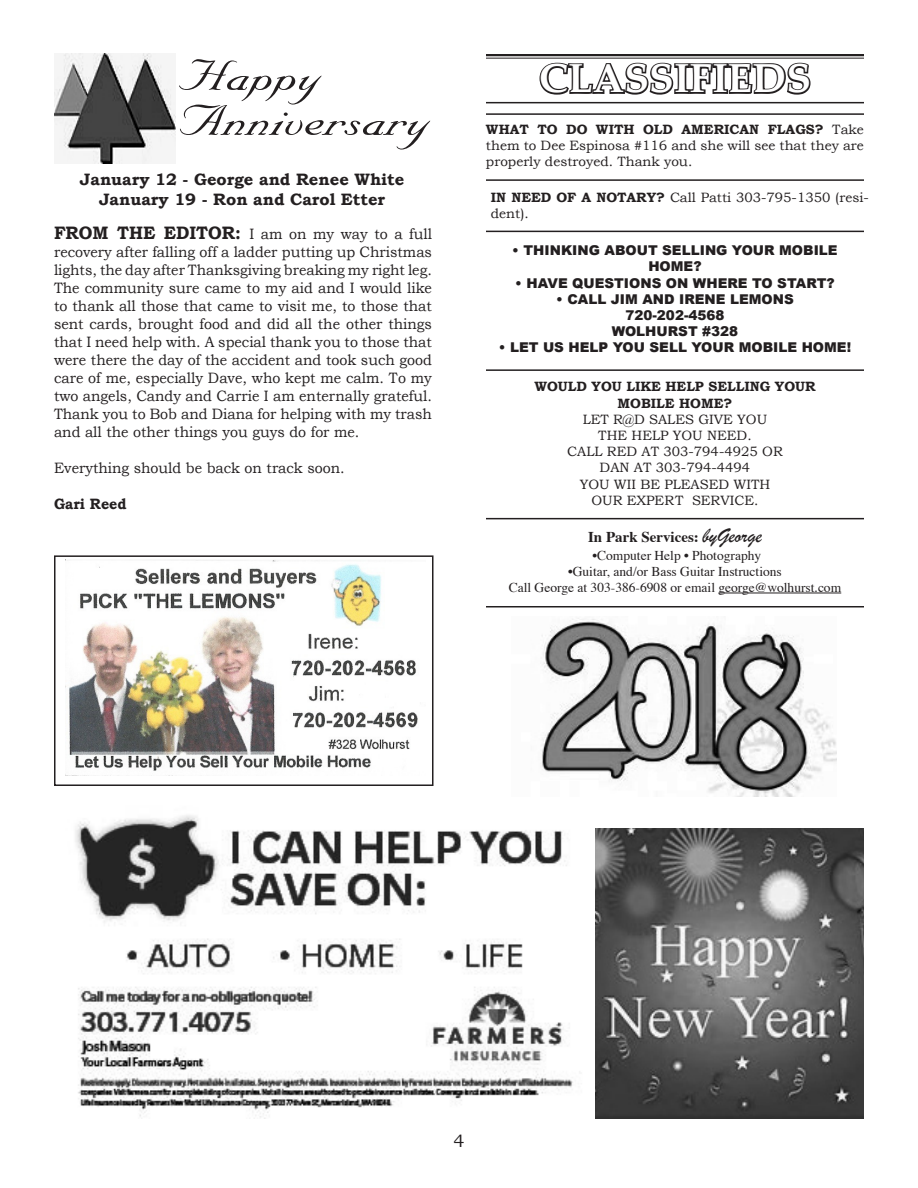
<style>
.page{position:relative;width:918px;height:1188px;background:#fff}
.page>*{position:absolute;margin:0;border:0;box-sizing:border-box;transform-origin:0 0}
.t1{font:51px/45px "Nuptial Script";color:#231f20;scale:1.2 1}
.t2{font:700 40.5px "Palatino";color:#fff}
.t3{font:18px "Bookman Old Style";color:#231f20}
.t4{font:700 16.5px/19.8px "Bookman Old Style";color:#231f20;text-align:center}
.t5{font:15px/18px "Bookman Old Style";color:#231f20;text-align:justify;scale:.95 1}
.t6{font:700 15px "Times";color:#231f20}
.t7{font:700 15px "Bookman Old Style";color:#231f20;scale:.95 1}
.t8{font:13.5px/16.2px "Bookman Old Style";color:#231f20;text-align:center}
.t9{font:900 13.5px/16.2px "Arial";color:#231f20;text-align:center}
.t10{font:13.5px/16.2px "Times";color:#231f20;text-align:center}
.t11{font:700 13.5px/16.2px "Bookman Old Style";color:#231f20;text-align:center}
.s1{font-weight:700;font-size:18px}
.s2{font-weight:700}
.s3{font-family:"Brush Script";font-weight:400;font-size:21px}
</style>
<div class="page">
<img style="left:65px;top:560px;width:353px;height:216px">
<div style="left:54px;top:555px;width:380px;height:231px;border:2px solid #231f20"></div>
<img style="left:75px;top:815px;width:498px;height:304px">
<hr style="left:718px;top:593px;width:123px;height:1px;background:#231f20">
<hr style="left:486px;top:518px;width:378px;height:1px;background:#231f20">
<svg style="left:538px;top:56px;width:275px;height:39px"></svg>
<hr style="left:486px;top:54px;width:378px;height:2px;background:#231f20">
<hr style="left:486px;top:58px;width:378px;height:1px;background:#231f20">
<hr style="left:486px;top:102px;width:378px;height:1px;background:#231f20">
<hr style="left:486px;top:606px;width:378px;height:1px;background:#231f20">
<hr style="left:486px;top:369px;width:378px;height:2px;background:#231f20">
<hr style="left:486px;top:231px;width:378px;height:1px;background:#231f20">
<hr style="left:486px;top:179px;width:378px;height:2px;background:#231f20">
<hr style="left:486px;top:113px;width:378px;height:2px;background:#231f20">
<img style="left:54px;top:54px;width:122px;height:109px">
<img style="left:541px;top:618px;width:296px;height:178px">
<img style="left:596px;top:829px;width:268px;height:290px">
<h1 class="t1" style="left:179px;top:54px;width:211px">Happy<br>Anniversary</h1>
<p class="t4" style="left:80px;top:169px;width:326px">January 12 - George and Renee White<br>January 19 - Ron and Carol Etter</p>
<p class="t5" style="left:54px;top:225px;width:399px"><span class="s1">FROM THE EDITOR:</span> I am on my way to a full recovery after falling off a ladder putting up Christmas lights, the day after Thanksgiving breaking my right leg.<br>The community sure came to my aid and I would like to thank all those that came to visit me, to those that sent cards, brought food and did all the other things that I need help with. A special thank you to those that were there the day of the accident and took such good care of me, especially Dave, who kept me calm. To my two angels, Candy and Carrie I am enternally grateful.<br>Thank you to Bob and Diana for helping with my trash and all the other things you guys do for me.</p>
<p class="t5" style="left:54px;top:459px;width:307px">Everything should be back on track soon.</p>
<p class="t7" style="left:54px;top:495px;width:78px">Gari Reed</p>
<h2 class="t2" style="left:539px;top:54px;width:274px">CLASSIFIEDS</h2>
<p class="t8" style="left:486px;top:121px;width:379px;text-align:justify"><span class="s2">WHAT TO DO WITH OLD AMERICAN FLAGS?</span> Take them to Dee Espinosa #116 and she will see that they are properly destroyed. Thank you.</p>
<p class="t8" style="left:491px;top:189px;width:380px;text-align:left"><span class="s2">IN NEED OF A NOTARY?</span> Call Patti 303-795-1350 (resi&shy;dent).</p>
<p class="t9" style="left:512px;top:242px;width:327px">• THINKING ABOUT SELLING YOUR MOBILE<br>HOME?</p>
<p class="t9" style="left:515px;top:275px;width:321px">• HAVE QUESTIONS ON WHERE TO START?</p>
<p class="t9" style="left:556px;top:291px;width:239px">• CALL JIM AND IRENE LEMONS<br>720-202-4568<br>WOLHURST #328</p>
<p class="t9" style="left:499px;top:340px;width:354px">• LET US HELP YOU SELL YOUR MOBILE HOME!</p>
<p class="t11" style="left:534px;top:378px;width:283px">WOULD YOU LIKE HELP SELLING YOUR<br>MOBILE HOME?</p>
<p class="t8" style="left:567px;top:411px;width:217px">LET R@D SALES GIVE YOU<br>THE HELP YOU NEED.<br>CALL RED AT 303-794-4925 OR<br>DAN AT 303-794-4494<br>YOU WII BE PLEASED WITH<br>OUR EXPERT SERVICE.</p>
<p class="t6" style="left:588px;top:522px;width:175px">In Park Services: <span class="s3">byGeorge</span></p>
<p class="t10" style="left:592px;top:546px;width:170px">•Computer Help • Photography</p>
<p class="t10" style="left:509px;top:562px;width:334px">•Guitar, and/or Bass Guitar Instructions<br>Call George at 303-386-6908 or email george@wolhurst.com</p>
<p class="t3" style="left:453px;top:1130px;width:13px">4</p>
</div>
